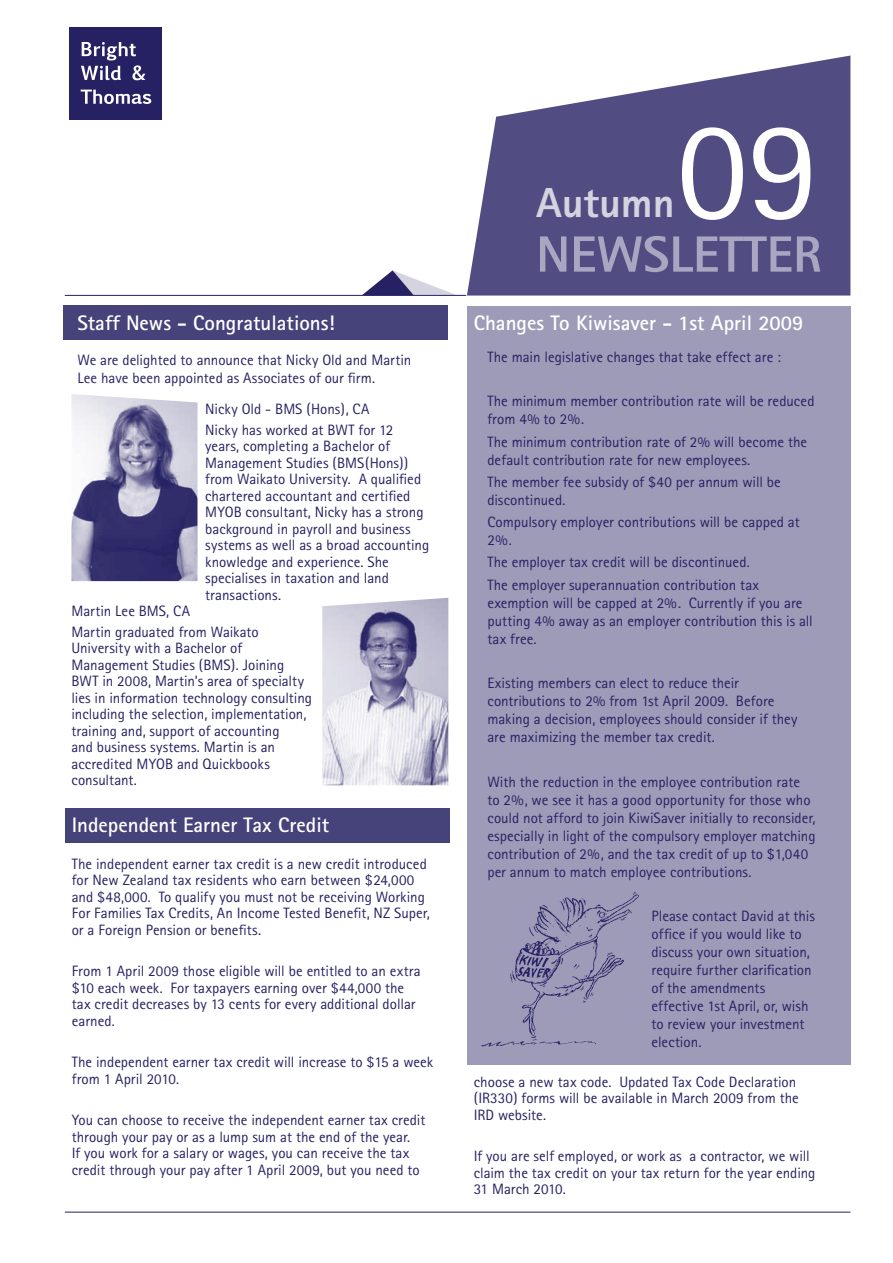
<style>
.page{position:relative;width:893px;height:1263px;background:#fff}
.page>*{position:absolute;margin:0;border:0;box-sizing:border-box;transform-origin:0 0}
.t1{font:141px "Rotis Sans Serif";color:#fff}
.t2{font:800 51px "Rotis Sans Serif";color:#a8a6c0}
.t3{font:800 42px "Rotis Sans Serif";color:#d4d3e0}
.t4{font:700 21px "Rotis Sans Serif";color:#fff}
.t5{font:15px/16.5px "Rotis Sans Serif";color:#262162}
</style>
<div class="page">
<svg style="left:467px;top:56px;width:383px;height:240px;fill:#514d82"></svg>
<div style="left:64px;top:306px;width:384px;height:34px;background:#46427a"></div>
<svg style="left:362px;top:270px;width:95px;height:25px"></svg>
<hr style="left:65px;top:295px;width:401px;height:1px;background:#262162">
<hr style="left:65px;top:1212px;width:785px;height:1px;background:#262162">
<div style="left:69px;top:27px;width:93px;height:93px;background:#262162"></div>
<svg style="left:81px;top:90px;width:70px;height:14px"></svg>
<svg style="left:81px;top:42px;width:64px;height:38px"></svg>
<div style="left:65px;top:808px;width:384px;height:34px;background:#46427a"></div>
<img style="left:322px;top:598px;width:126px;height:187px">
<img style="left:71px;top:394px;width:126px;height:187px">
<div style="left:467px;top:306px;width:383px;height:759px;background:#9d9bb8"></div>
<img style="left:481px;top:892px;width:158px;height:155px">
<h3 class="t4" style="left:77px;top:309px;width:259px">Staff News - Congratulations!</h3>
<p class="t5" style="left:77px;top:351px;width:335px;line-height:18px">We are delighted to announce that Nicky Old and Martin<br>Lee have been appointed as Associates of our firm.</p>
<p class="t5" style="left:205px;top:398px;width:190px;line-height:20.7px">Nicky Old - BMS (Hons), CA<br>Nicky has worked at BWT for 12</p>
<p class="t5" style="left:205px;top:438px;width:226px">years, completing a Bachelor of<br>Management Studies (BMS(Hons)) from Waikato University. A qualified chartered accountant and certified<br>MYOB consultant, Nicky has a strong background in payroll and business systems as well as a broad accounting knowledge and experience. She specialises in taxation and land transactions.</p>
<p class="t5" style="left:71px;top:600px;width:189px;line-height:20.7px">Martin Lee BMS, CA<br>Martin graduated from Waikato</p>
<p class="t5" style="left:71px;top:640px;width:242px">University with a Bachelor of Management Studies (BMS). Joining BWT in 2008, Martin’s area of specialty lies in information technology consulting including the selection, implementation, training and, support of accounting<br>and business systems. Martin is an accredited MYOB and Quickbooks consultant.</p>
<h3 class="t4" style="left:72px;top:811px;width:259px">Independent Earner Tax Credit</h3>
<p class="t5" style="left:72px;top:855px;width:360px">The independent earner tax credit is a new credit introduced for New Zealand tax residents who earn between $24,000 and $48,000. To qualify you must not be receiving Working For Families Tax Credits, An Income Tested Benefit, NZ Super, or a Foreign Pension or benefits.</p>
<p class="t5" style="left:72px;top:963px;width:351px">From 1 April 2009 those eligible will be entitled to an extra $10 each week. For taxpayers earning over $44,000 the tax credit decreases by 13 cents for every additional dollar earned.</p>
<p class="t5" style="left:72px;top:1054px;width:363px">The independent earner tax credit will increase to $15 a week from 1 April 2010.</p>
<p class="t5" style="left:72px;top:1112px;width:355px">You can choose to receive the independent earner tax credit through your pay or as a lump sum at the end of the year.<br>If you work for a salary or wages, you can receive the tax credit through your pay after 1 April 2009, but you need to</p>
<h1 class="t1" style="left:677px;top:87px;width:142px">09</h1>
<h3 class="t3" style="left:536px;top:176px;width:140px">Autumn</h3>
<h2 class="t2" style="left:536px;top:222px;width:287px">NEWSLETTER</h2>
<h3 class="t4" style="left:474px;top:309px;width:331px">Changes To Kiwisaver - 1st April 2009</h3>
<p class="t5" style="left:487px;top:348px;width:295px">The main legislative changes that take effect are :</p>
<p class="t5" style="left:487px;top:392px;width:329px;line-height:18px">The minimum member contribution rate will be reduced from 4% to 2%.</p>
<p class="t5" style="left:487px;top:432px;width:321px;line-height:18px">The minimum contribution rate of 2% will become the default contribution rate for new employees.</p>
<p class="t5" style="left:487px;top:473px;width:295px;line-height:18px">The member fee subsidy of $40 per annum will be discontinued.</p>
<p class="t5" style="left:487px;top:513px;width:314px;line-height:18px">Compulsory employer contributions will be capped at<br>2%.</p>
<p class="t5" style="left:487px;top:551px;width:273px;line-height:22.2px">The employer tax credit will be discontinued.<br>The employer superannuation contribution tax</p>
<p class="t5" style="left:487px;top:593px;width:327px;line-height:18px">exemption will be capped at 2%. Currently if you are putting 4% away as an employer contribution this is all tax free.</p>
<p class="t5" style="left:487px;top:674px;width:311px;line-height:18px">Existing members can elect to reduce their contributions to 2% from 1st April 2009. Before making a decision, employees should consider if they are maximizing the member tax credit.</p>
<p class="t5" style="left:487px;top:772px;width:330px;line-height:18px">With the reduction in the employee contribution rate to 2%, we see it has a good opportunity for those who could not afford to join KiwiSaver initially to reconsider, especially in light of the compulsory employer matching contribution of 2%, and the tax credit of up to $1,040 per annum to match employee contributions.</p>
<p class="t5" style="left:651px;top:907px;width:165px;line-height:18px">Please contact David at this office if you would like to discuss your own situation, require further clarification of the amendments effective 1st April, or, wish to review your investment election.</p>
<p class="t5" style="left:474px;top:1073px;width:327px">choose a new tax code. Updated Tax Code Declaration (IR330) forms will be available in March 2009 from the<br>IRD website.</p>
<p class="t5" style="left:474px;top:1148px;width:343px">If you are self employed, or work as a contractor, we will claim the tax credit on your tax return for the year ending<br>31 March 2010.</p>
</div>
